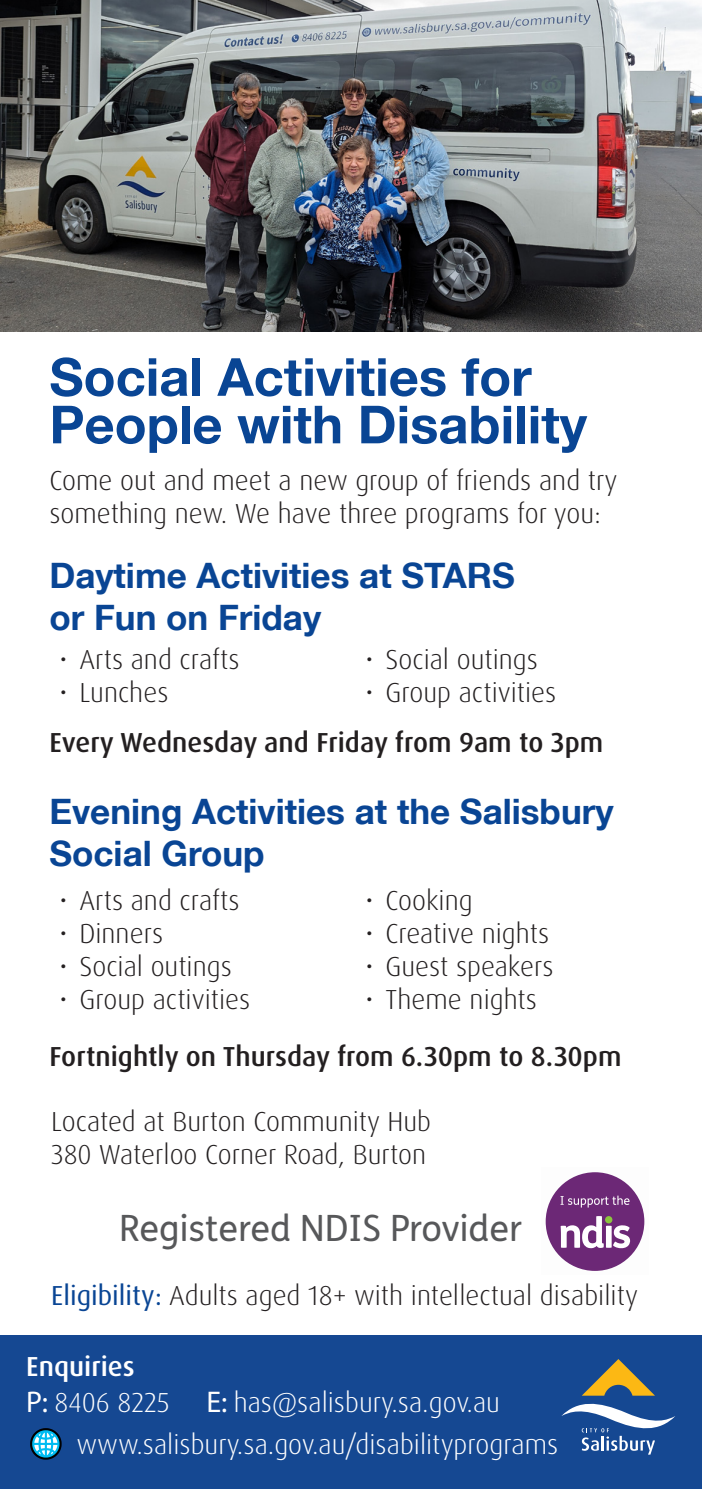
<style>
.page{position:relative;width:702px;height:1489px;background:#fff}
.page>*{position:absolute;margin:0;border:0;box-sizing:border-box;transform-origin:0 0}
.t1{font:700 52.5px/47.5px "Helvetica Neue LT";color:#094594}
.t2{font:36.25px "FS Me Pro";color:#57585a}
.t3{font:700 35px/42px "Helvetica Neue LT";color:#094594}
.t4{font:300 27.5px/33px "Dax Pro";color:#231f20}
.t5{font:300 27.5px "Dax Pro";color:#fff}
.t6{font:500 27.5px "Dax Pro";color:#231f20}
.t7{font:500 27.5px "Dax Pro";color:#fff}
.s1{font-weight:400;color:#094594}
.s2{font-family:"Myriad Pro";font-weight:400;font-size:30px}
</style>
<div class="page">
<div style="left:0;top:1335px;width:702px;height:153px;background:#154892"></div>
<img style="left:0;top:0;width:702px;height:332px">
<svg style="left:561px;top:1359px;width:114px;height:95px"></svg>
<div style="left:545px;top:1171px;width:99px;height:99px;background:#6c2876;border-radius:50%"></div>
<svg style="left:560px;top:1216px;width:70px;height:32px"></svg>
<svg style="left:560px;top:1195px;width:69px;height:12px"></svg>
<p class="t1" style="left:49px;top:352px;width:539px">Social Activities for<br>People with Disability</p>
<p class="t4" style="left:49px;top:464px;width:569px">Come out and meet a new group of friends and try something new. We have three programs for you:</p>
<p class="t3" style="left:49px;top:554px;width:467px">Daytime Activities at STARS or Fun on Friday</p>
<p class="t4" style="left:59px;top:643px;width:182px">• Arts and crafts</p>
<p class="t4" style="left:59px;top:676px;width:110px">• Lunches</p>
<p class="t4" style="left:365px;top:643px;width:174px">• Social outings</p>
<p class="t4" style="left:365px;top:676px;width:192px">• Group activities</p>
<p class="t6" style="left:49px;top:724px;width:555px">Every Wednesday and Friday from 9am to 3pm</p>
<p class="t3" style="left:49px;top:789px;width:565px">Evening Activities at the Salisbury<br>Social Group</p>
<p class="t4" style="left:59px;top:883px;width:182px">• Arts and crafts</p>
<p class="t4" style="left:59px;top:916px;width:105px">• Dinners</p>
<p class="t4" style="left:59px;top:949px;width:174px">• Social outings</p>
<p class="t4" style="left:59px;top:982px;width:192px">• Group activities</p>
<p class="t4" style="left:365px;top:883px;width:109px">• Cooking</p>
<p class="t4" style="left:365px;top:916px;width:185px">• Creative nights</p>
<p class="t4" style="left:365px;top:949px;width:189px">• Guest speakers</p>
<p class="t4" style="left:365px;top:982px;width:173px">• Theme nights</p>
<p class="t6" style="left:49px;top:1038px;width:573px">Fortnightly on Thursday from 6.30pm to 8.30pm</p>
<p class="t4" style="left:51px;top:1104px;width:381px">Located at Burton Community Hub</p>
<p class="t4" style="left:51px;top:1137px;width:376px">380 Waterloo Corner Road, Burton</p>
<p class="t2" style="left:119px;top:1203px;width:404px">Registered NDIS Provider</p>
<p class="t4" style="left:51px;top:1278px;width:588px"><span class="s1">Eligibility:</span> Adults aged 18+ with intellectual disability</p>
<p class="t7" style="left:26px;top:1348px;width:110px">Enquiries</p>
<p class="t5" style="left:26px;top:1384px;width:475px"><span class="s2">P:</span> 8406 8225 <span class="s2">E:</span> has@salisbury.sa.gov.au</p>
<p class="t5" style="left:76px;top:1426px;width:483px">www.salisbury.sa.gov.au/disabilityprograms</p>
</div>
